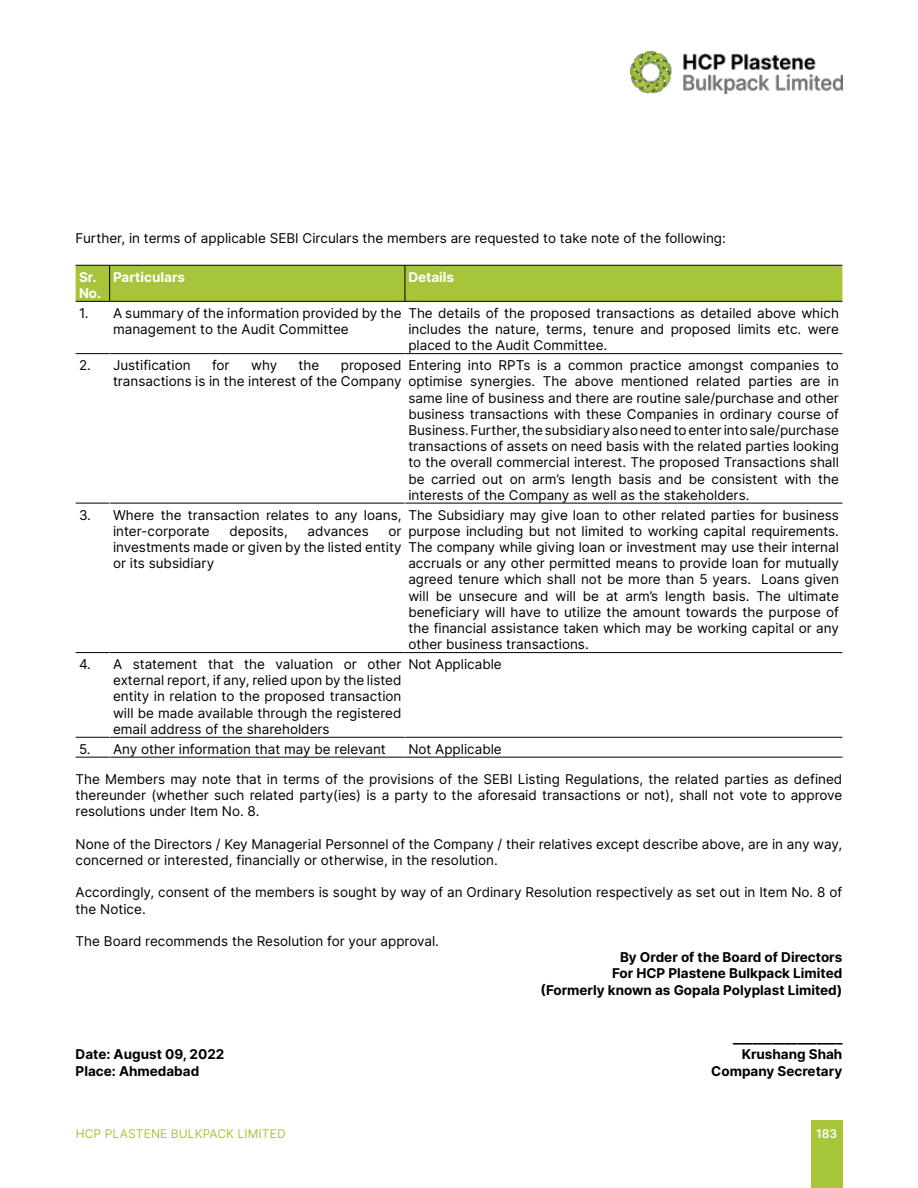
<style>
.page{position:relative;width:918px;height:1188px;background:#fff}
.page>*{position:absolute;margin:0;border:0;box-sizing:border-box;transform-origin:0 0}
.t1{font:13.5px/16.2px "Inter";color:#000;text-align:justify}
.t2{font:700 13.5px/16.2px "Inter";color:#000;text-align:right}
.t3{font:700 13.5px/16.2px "Inter";color:#fff}
.t4{font:12px "Inter";letter-spacing:.01em;color:#a7c539}
.t5{font:600 12px "Inter";color:#fff}
</style>
<div class="page">
<div style="left:811px;top:1120px;width:31px;height:68px;background:#a7c539"></div>
<img style="left:631px;top:52px;width:211px;height:42px">
<div style="left:76px;top:266px;width:766px;height:35px;background:#a7c539"></div>
<hr style="left:109px;top:266px;width:1px;height:35px;background:#000">
<hr style="left:405px;top:266px;width:1px;height:35px;background:#000">
<hr style="left:76px;top:353px;width:34px;height:1px;background:#000">
<hr style="left:110px;top:353px;width:295px;height:1px;background:#000">
<hr style="left:405px;top:353px;width:437px;height:1px;background:#000">
<hr style="left:76px;top:503px;width:34px;height:1px;background:#000">
<hr style="left:110px;top:503px;width:295px;height:1px;background:#000">
<hr style="left:405px;top:503px;width:437px;height:1px;background:#000">
<hr style="left:76px;top:652px;width:34px;height:1px;background:#000">
<hr style="left:110px;top:652px;width:295px;height:1px;background:#000">
<hr style="left:405px;top:652px;width:437px;height:1px;background:#000">
<hr style="left:76px;top:737px;width:34px;height:1px;background:#000">
<hr style="left:110px;top:737px;width:295px;height:1px;background:#000">
<hr style="left:405px;top:737px;width:437px;height:1px;background:#000">
<hr style="left:76px;top:757px;width:34px;height:1px;background:#000">
<hr style="left:110px;top:757px;width:295px;height:1px;background:#000">
<hr style="left:405px;top:757px;width:437px;height:1px;background:#000">
<hr style="left:109px;top:503px;width:1px;height:149px;background:#fff">
<hr style="left:405px;top:503px;width:1px;height:149px;background:#fff">
<hr style="left:76px;top:265px;width:34px;height:1px;background:#000">
<hr style="left:110px;top:265px;width:295px;height:1px;background:#000">
<hr style="left:405px;top:265px;width:437px;height:1px;background:#000">
<hr style="left:76px;top:301px;width:34px;height:1px;background:#000">
<hr style="left:110px;top:301px;width:295px;height:1px;background:#000">
<hr style="left:405px;top:301px;width:437px;height:1px;background:#000">
<p class="t1" style="left:76px;top:229px;width:652px">Further, in terms of applicable SEBI Circulars the members are requested to take note of the following:</p>
<p class="t3" style="left:79px;top:268px;width:24px">Sr.<br>No.</p>
<p class="t3" style="left:113px;top:268px;width:74px">Particulars</p>
<p class="t3" style="left:408px;top:268px;width:47px">Details</p>
<p class="t1" style="left:113px;top:305px;width:290px;text-indent:-34px">1. A summary of the information provided by the management to the Audit Committee</p>
<p class="t1" style="left:408px;top:305px;width:432px">The details of the proposed transactions as detailed above which includes the nature, terms, tenure and proposed limits etc. were placed to the Audit Committee.</p>
<p class="t1" style="left:79px;top:357px;width:113px">2. Justification</p>
<p class="t1" style="left:212px;top:357px;width:19px">for</p>
<p class="t1" style="left:251px;top:357px;width:28px">why</p>
<p class="t1" style="left:299px;top:357px;width:22px">the</p>
<p class="t1" style="left:113px;top:357px;width:290px;text-align:right">proposed<br>transactions is in the interest of the Company</p>
<p class="t1" style="left:408px;top:357px;width:432px">Entering into RPTs is a common practice amongst companies to optimise synergies. The above mentioned related parties are in same line of business and there are routine sale/purchase and other business transactions with these Companies in ordinary course of Business. Further, the subsidiary also need to enter into sale/purchase transactions of assets on need basis with the related parties looking to the overall commercial interest. The proposed Transactions shall be carried out on arm’s length basis and be consistent with the interests of the Company as well as the stakeholders.</p>
<p class="t1" style="left:113px;top:506px;width:290px;text-indent:-34px">3. Where the transaction relates to any loans, inter-corporate</p>
<p class="t1" style="left:408px;top:506px;width:432px">The Subsidiary may give loan to other related parties for business purpose including but not limited to working capital requirements.<br>The company while giving loan or investment may use their internal accruals or any other permitted means to provide loan for mutually agreed tenure which shall not be more than 5 years. Loans given will be unsecure and will be at arm’s length basis. The ultimate beneficiary will have to utilize the amount towards the purpose of the financial assistance taken which may be working capital or any other business transactions.</p>
<p class="t1" style="left:229px;top:522px;width:60px">deposits,</p>
<p class="t1" style="left:308px;top:522px;width:63px">advances</p>
<p class="t1" style="left:113px;top:522px;width:290px;text-indent:275px">or investments made or given by the listed entity or its subsidiary</p>
<p class="t1" style="left:113px;top:656px;width:290px;text-indent:-34px">4. A statement that the valuation or other external report, if any, relied upon by the listed entity in relation to the proposed transaction will be made available through the registered email address of the shareholders</p>
<p class="t1" style="left:408px;top:656px;width:95px">Not Applicable</p>
<p class="t1" style="left:79px;top:740px;width:308px">5. Any other information that may be relevant</p>
<p class="t1" style="left:408px;top:740px;width:95px">Not Applicable</p>
<p class="t1" style="left:76px;top:771px;width:768px">The Members may note that in terms of the provisions of the SEBI Listing Regulations, the related parties as defined thereunder (whether such related party(ies) is a party to the aforesaid transactions or not), shall not vote to approve resolutions under Item No. 8.</p>
<p class="t1" style="left:76px;top:835px;width:768px">None of the Directors / Key Managerial Personnel of the Company / their relatives except describe above, are in any way, concerned or interested, financially or otherwise, in the resolution.</p>
<p class="t1" style="left:76px;top:884px;width:768px">Accordingly, consent of the members is sought by way of an Ordinary Resolution respectively as set out in Item No. 8 of the Notice.</p>
<p class="t1" style="left:76px;top:933px;width:365px">The Board recommends the Resolution for your approval.</p>
<p class="t2" style="left:541px;top:949px;width:303px">By Order of the Board of Directors<br>For HCP Plastene Bulkpack Limited<br>(Formerly known as Gopala Polyplast Limited)</p>
<p class="t2" style="left:733px;top:1030px;width:111px">_________________</p>
<p class="t2" style="left:76px;top:1046px;width:150px">Date: August 09, 2022</p>
<p class="t2" style="left:742px;top:1046px;width:102px">Krushang Shah</p>
<p class="t2" style="left:76px;top:1062px;width:125px">Place: Ahmedabad</p>
<p class="t2" style="left:711px;top:1062px;width:133px">Company Secretary</p>
<p class="t4" style="left:76px;top:1125px;width:212px">HCP Plastene Bulkpack Limited</p>
<p class="t5" style="left:816px;top:1125px;width:23px">183</p>
</div>
